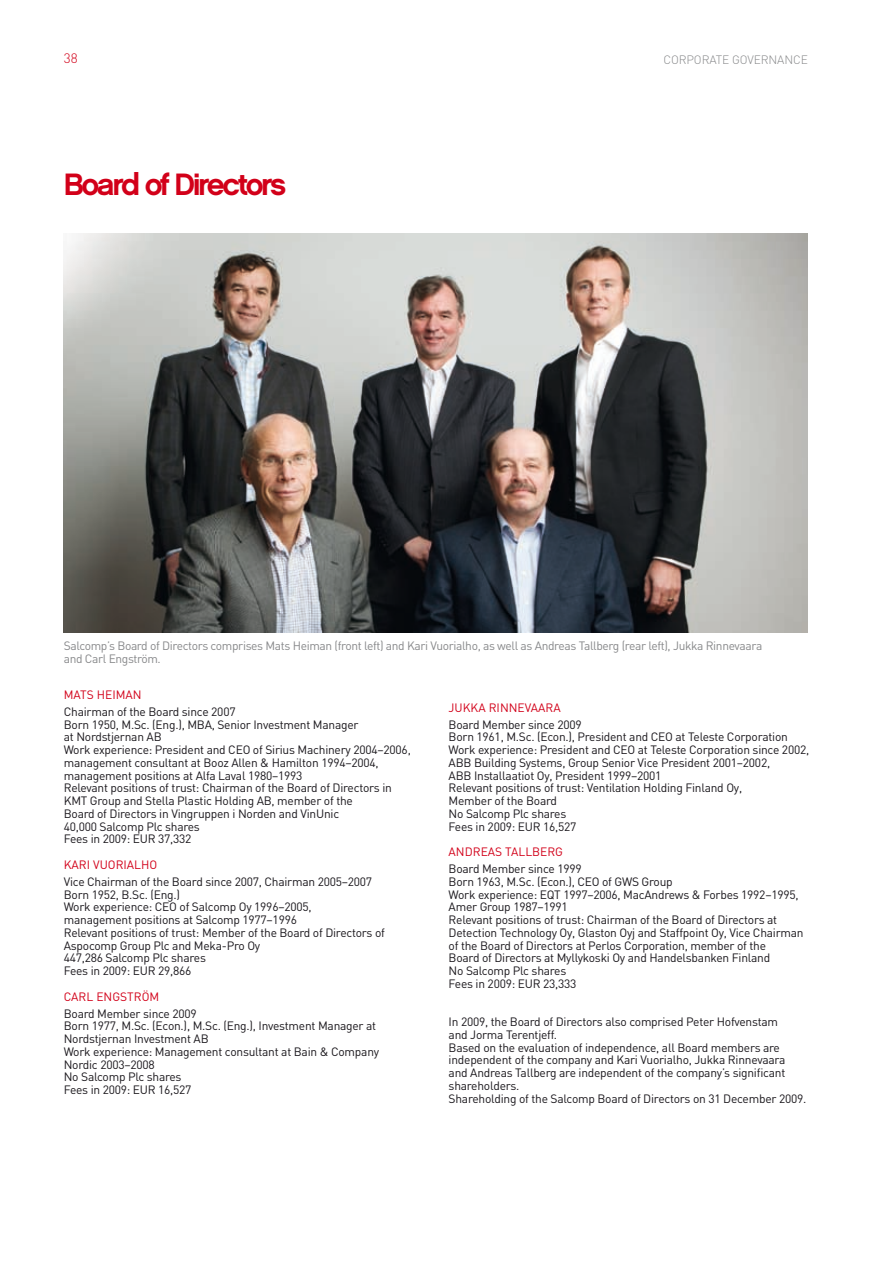
<style>
.page{position:relative;width:893px;height:1263px;background:#fff}
.page>*{position:absolute;margin:0;border:0;box-sizing:border-box;transform-origin:0 0}
.t1{font:30.9px "Chalet New York Nineteen Sixty";letter-spacing:-.08em;color:#d20019}
.t2{font:300 13.5px "DIN";color:#d20019}
.t3{font:12px/12.8px "DIN";letter-spacing:-.02em;color:#1a171c}
.t4{font:12px/13.5px "DIN";letter-spacing:-.03em;color:#87888a}
.t5{font:12px "DIN";color:#d20019}
.t6{font:300 12px "DIN";letter-spacing:-.01em;color:#87888a}
</style>
<div class="page">
<img style="left:64px;top:234px;width:744px;height:398px">
<p class="t2" style="left:64px;top:49px;width:15px">38</p>
<p class="t6" style="left:663px;top:52px;width:146px">CORPORATE GOVERNANCE</p>
<h1 class="t1" style="left:64px;top:165px;width:224px">Board of Directors</h1>
<p class="t4" style="left:64px;top:638px;width:700px">Salcomp’s Board of Directors comprises Mats H eiman (front left) and Kari Vuorialho, as well as Andreas Tallberg (rear left), Jukka Rinnevaara and Carl Engström.</p>
<p class="t5" style="left:64px;top:687px;width:18px">Mats</p>
<p class="t5" style="left:97px;top:687px;width:9px">Heiman</p>
<p class="t3" style="left:64px;top:705px;width:349px">Chairman of the Board since 2007<br>Born 1950, M.Sc. (Eng.), MBA, Senior Investment Manager<br>at Nordstjernan AB<br>Work experience: President and CEO of Sirius Machinery 2004–2006, management consultant at Booz Allen &amp; Hamilton 1994–2004, management positions at Alfa Laval 1980–1993<br>Relevant positions of trust: Chairman of the Board of Directors in KMT Group and Stella Plastic Holding AB, member of the<br>Board of Directors in Vingruppen i Norden and VinU nic<br>40,000 Salcomp Plc shares<br>Fees in 2009: EU R 37,332</p>
<p class="t5" style="left:64px;top:857px;width:15px">Kari</p>
<p class="t5" style="left:93px;top:857px;width:23px">Vuoria</p>
<p class="t5" style="left:134px;top:857px;width:23px">lho</p>
<p class="t3" style="left:64px;top:875px;width:323px">Vice Chairman of the Board since 2007, Chairman 2005–2007<br>Born 1952, B.Sc. (Eng.)<br>Work experience: CEO of Salcomp Oy 1996–2005,<br>management positions at Salcomp 1977–1996<br>Relevant positions of trust: Member of the Board of Directors of Aspocomp Group Plc and Meka-Pro Oy<br>447,286 Salcomp Plc shares<br>Fees in 2009: EU R 29,866</p>
<p class="t5" style="left:64px;top:989px;width:49px">Carl Engstr</p>
<p class="t5" style="left:142px;top:989px;width:17px">öm</p>
<p class="t3" style="left:64px;top:1007px;width:317px">Board Member since 2009<br>Born 1977, M.Sc. (Econ.), M.Sc. (Eng.), Investment Manager at Nordstjernan Investment AB<br>Work experience: Management consultant at Bain &amp; Company Nordic 2003–2008<br>No Salcomp Plc shares<br>Fees in 2009: EU R 16,527</p>
<p class="t5" style="left:449px;top:700px;width:23px">Jukka</p>
<p class="t5" style="left:489px;top:700px;width:16px">Rinnevaara</p>
<p class="t3" style="left:449px;top:718px;width:362px">Board Member since 2009<br>Born 1961, M.Sc. (Econ.), President and CEO at Teleste Corporation Work experience: President and CEO at Teleste Corporation since 2002, ABB Building Systems, Group Senior Vice President 2001–2002,<br>ABB Installaatiot Oy, President 1999–2001<br>Relevant positions of trust: Ventilation H olding Finland Oy,<br>Member of the Board<br>No Salcomp Plc shares<br>Fees in 2009: EU R 16,527</p>
<p class="t5" style="left:449px;top:844px;width:16px">Andreas</p>
<p class="t5" style="left:505px;top:844px;width:36px">Tallberg</p>
<p class="t3" style="left:449px;top:862px;width:357px">Board Member since 1999<br>Born 1963, M.Sc. (Econ.), CEO of GWS Group<br>Work experience: EQT 1997–2006, MacAndrews &amp; Forbes 1992–1995, Amer Group 1987–1991<br>Relevant positions of trust: Chairman of the Board of Directors at Detection Technology Oy, Glaston Oyj and Staffpoint Oy, Vice Chairman of the Board of Directors at Perlos Corporation, member of the<br>Board of Directors at Myllykoski Oy and Handelsbanken Finland<br>No Salcomp Plc shares<br>Fees in 2009: EU R 23,333</p>
<p class="t3" style="left:449px;top:1015px;width:359px">In 2009, the Board of Directors also comprised Peter H ofvenstam<br>and Jorma Terentjeff.<br>Based on the evaluation of independence, all Board members are independent of the company and Kari Vuorialho, Jukka Rinnevaara and Andreas Tallberg are independent of the company’s significant shareholders.<br>Shareholding of the Salcomp Board of Directors on 31 December 2009.</p>
</div>
